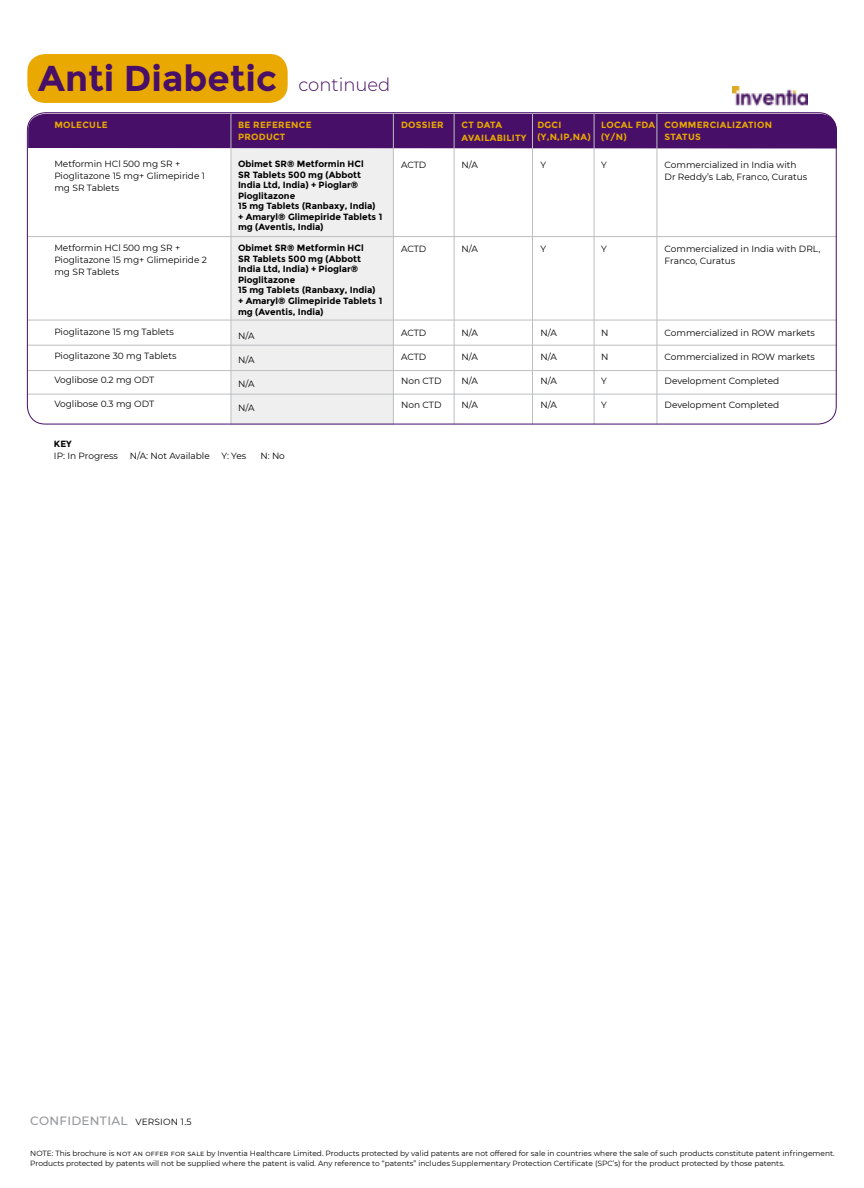
<style>
.page{position:relative;width:864px;height:1188px;background:#fff}
.page>*{position:absolute;margin:0;border:0;box-sizing:border-box;transform-origin:0 0}
.t1{font:700 36px "Montserrat";color:#470f67}
.t2{font:300 18px "Montserrat";color:#470f67}
.t3{font:500 12px "Montserrat";letter-spacing:.025em;color:#939598}
.t4{font:9px/12px "Montserrat";color:#000}
.t5{font:700 9px/10.5px "Montserrat";color:#000}
.t6{font:700 9px/12px "Montserrat";letter-spacing:.03em;color:#eaa900}
.t7{font:7.5px/10.5px "Montserrat";color:#000}
.s1{font-weight:400;font-size:9px;color:#000}
</style>
<div class="page">
<div style="left:231px;top:126px;width:162px;height:298px;background:#efeff0"></div>
<div style="left:28px;top:114px;width:809px;height:34px;background:#470f67"></div>
<hr style="left:231px;top:112px;width:1px;height:312px;background:#bcbec0">
<hr style="left:393px;top:112px;width:1px;height:312px;background:#bcbec0">
<hr style="left:454px;top:112px;width:1px;height:312px;background:#bcbec0">
<hr style="left:532px;top:112px;width:1px;height:312px;background:#bcbec0">
<hr style="left:594px;top:112px;width:1px;height:312px;background:#bcbec0">
<hr style="left:657px;top:112px;width:1px;height:312px;background:#bcbec0">
<hr style="left:27px;top:236px;width:810px;height:1px;background:#bcbec0">
<hr style="left:27px;top:345px;width:810px;height:1px;background:#bcbec0">
<hr style="left:27px;top:370px;width:810px;height:1px;background:#bcbec0">
<hr style="left:27px;top:320px;width:810px;height:1px;background:#bcbec0">
<hr style="left:27px;top:394px;width:810px;height:1px;background:#bcbec0">
<div style="left:27px;top:54px;width:261px;height:49px;background:#eaa900;border-radius:18px"></div>
<img style="left:732px;top:86px;width:76px;height:20px">
<h1 class="t1" style="left:38px;top:57px;width:240px">Anti Diabetic</h1>
<h2 class="t2" style="left:298px;top:72px;width:94px">continued</h2>
<p class="t6" style="left:54px;top:119px;width:55px">MOLECULE</p>
<p class="t6" style="left:238px;top:119px;width:75px">BE REFERENCE<br>PRODUCT</p>
<p class="t6" style="left:401px;top:119px;width:44px">DOSSIER</p>
<p class="t6" style="left:462px;top:118px;width:66px;line-height:13.5px">CT DATA<br>AVAILABILITY</p>
<p class="t6" style="left:537px;top:119px;width:55px">DGCI (Y,N,IP,NA)</p>
<p class="t6" style="left:601px;top:119px;width:56px">LOCAL FDA (Y/N)</p>
<p class="t6" style="left:665px;top:119px;width:109px">COMMERCIALIZATION<br>STATUS</p>
<p class="t4" style="left:54px;top:158px;width:152px">Metformin HCl 500 mg SR +<br>Pioglitazone 15 mg+ Glimepiride 1 mg SR Tablets</p>
<p class="t4" style="left:462px;top:158px;width:18px">N/A</p>
<p class="t5" style="left:238px;top:159px;width:146px">Obimet SR® Metformin HCl<br>SR Tablets 500 mg (Abbott<br>India Ltd, India) + Pioglar®<br>Pioglitazone<br>15 mg Tablets (Ranbaxy, India) + Amaryl® Glimepiride Tablets 1 mg (Aventis, India)</p>
<p class="t5" style="left:238px;top:243px;width:146px">Obimet SR® Metformin HCl<br>SR Tablets 500 mg (Abbott<br>India Ltd, India) + Pioglar®<br>Pioglitazone<br>15 mg Tablets (Ranbaxy, India) + Amaryl® Glimepiride Tablets 1 mg (Aventis, India)</p>
<p class="t4" style="left:238px;top:329px;width:18px">N/A</p>
<p class="t4" style="left:238px;top:353px;width:18px">N/A</p>
<p class="t4" style="left:238px;top:377px;width:18px">N/A</p>
<p class="t4" style="left:238px;top:401px;width:18px">N/A</p>
<p class="t4" style="left:665px;top:158px;width:144px">Commercialized in India with<br>Dr Reddy’s Lab, Franco, Curatus</p>
<p class="t4" style="left:401px;top:158px;width:27px">ACTD</p>
<p class="t4" style="left:540px;top:158px;width:7px">Y</p>
<p class="t4" style="left:601px;top:158px;width:7px">Y</p>
<p class="t4" style="left:462px;top:242px;width:18px">N/A</p>
<p class="t4" style="left:54px;top:242px;width:154px">Metformin HCl 500 mg SR +<br>Pioglitazone 15 mg+ Glimepiride 2 mg SR Tablets</p>
<p class="t4" style="left:665px;top:242px;width:157px">Commercialized in India with DRL,<br>Franco, Curatus</p>
<p class="t4" style="left:401px;top:242px;width:27px">ACTD</p>
<p class="t4" style="left:540px;top:242px;width:7px">Y</p>
<p class="t4" style="left:601px;top:242px;width:7px">Y</p>
<p class="t4" style="left:462px;top:326px;width:18px">N/A</p>
<p class="t4" style="left:462px;top:350px;width:18px">N/A</p>
<p class="t4" style="left:462px;top:374px;width:18px">N/A</p>
<p class="t4" style="left:462px;top:398px;width:18px">N/A</p>
<p class="t4" style="left:540px;top:326px;width:18px">N/A</p>
<p class="t4" style="left:540px;top:350px;width:18px">N/A</p>
<p class="t4" style="left:540px;top:374px;width:18px">N/A</p>
<p class="t4" style="left:540px;top:398px;width:18px">N/A</p>
<p class="t4" style="left:54px;top:326px;width:121px">Pioglitazone 15 mg Tablets</p>
<p class="t4" style="left:54px;top:350px;width:124px">Pioglitazone 30 mg Tablets</p>
<p class="t4" style="left:54px;top:374px;width:101px">Voglibose 0.2 mg ODT</p>
<p class="t4" style="left:54px;top:398px;width:101px">Voglibose 0.3 mg ODT</p>
<p class="t4" style="left:665px;top:326px;width:152px">Commercialized in ROW markets</p>
<p class="t4" style="left:665px;top:350px;width:152px">Commercialized in ROW markets</p>
<p class="t4" style="left:665px;top:374px;width:116px">Development Completed</p>
<p class="t4" style="left:665px;top:398px;width:116px">Development Completed</p>
<p class="t4" style="left:401px;top:326px;width:27px">ACTD</p>
<p class="t4" style="left:401px;top:350px;width:27px">ACTD</p>
<p class="t4" style="left:401px;top:374px;width:42px">Non CTD</p>
<p class="t4" style="left:401px;top:398px;width:42px">Non CTD</p>
<p class="t4" style="left:601px;top:326px;width:9px">N</p>
<p class="t4" style="left:601px;top:350px;width:9px">N</p>
<p class="t4" style="left:601px;top:374px;width:7px">Y</p>
<p class="t4" style="left:601px;top:398px;width:7px">Y</p>
<p class="t5" style="left:54px;top:439px;width:19px">KEY</p>
<p class="t4" style="left:54px;top:449px;width:65px">IP: In Progress</p>
<p class="t4" style="left:130px;top:449px;width:82px">N/A: Not Available</p>
<p class="t4" style="left:222px;top:449px;width:26px">Y: Yes</p>
<p class="t4" style="left:260px;top:449px;width:26px">N: No</p>
<h3 class="t3" style="left:30px;top:1112px;width:163px">CONFIDENTIAL <span class="s1">VERSION 1.5</span></h3>
<p class="t7" style="left:30px;top:1147px;width:806px">NOTE: This brochure is not an offer for sale by Inventia Healthcare Limited. Products protected by valid patents are not offered for sale in countries where the sale of such products constitute patent infringement.<br>Products protected by patents will not be supplied where the patent is valid. Any reference to “patents” includes Supplementary Protection Certificate (SPC’s) for the product protected by those patents.</p>
</div>
